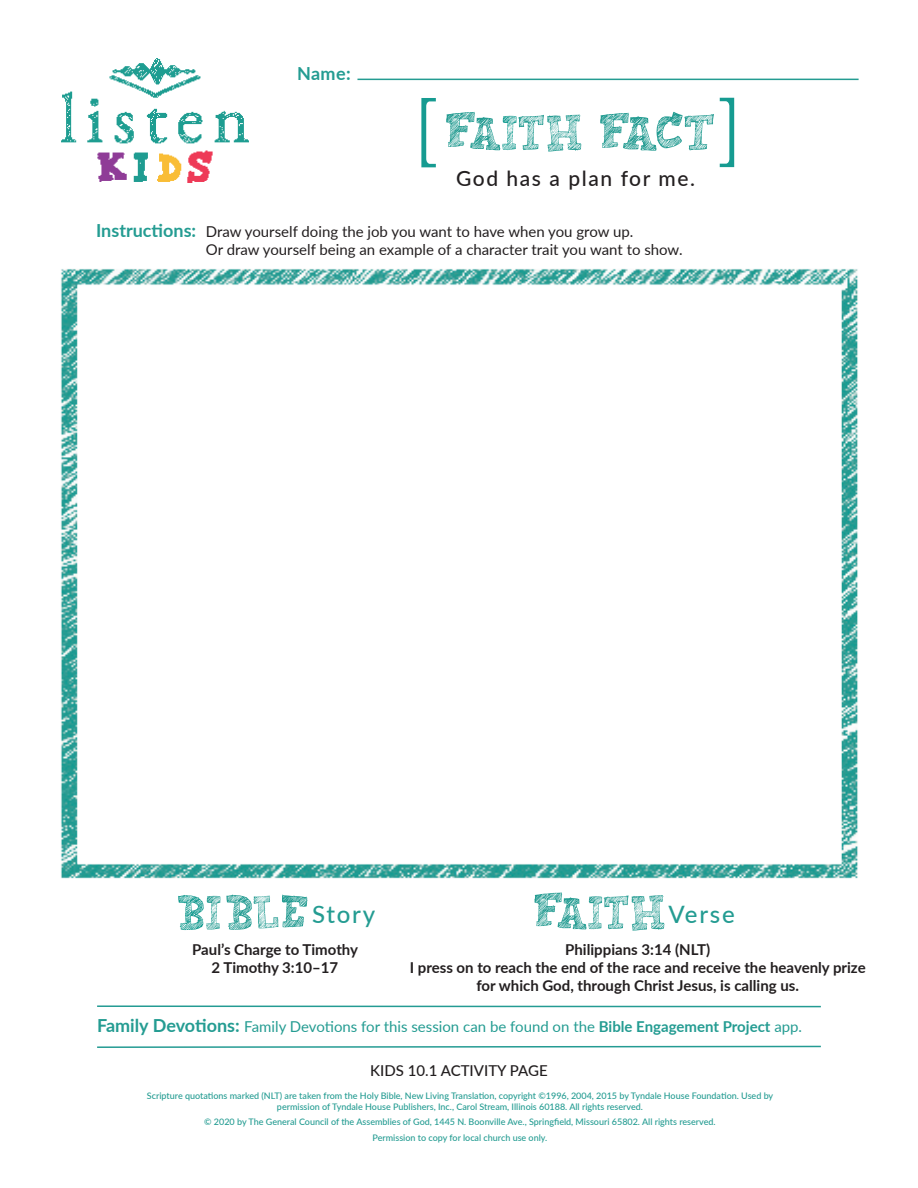
<style>
.page{position:relative;width:918px;height:1188px;background:#fff}
.page>*{position:absolute;margin:0;border:0;box-sizing:border-box;transform-origin:0 0}
.t1{font:500 24px "Lato";letter-spacing:.075em;color:#249c92}
.t2{font:500 21px "Lato";letter-spacing:.075em;color:#231f20}
.t3{font:700 18px "Lato";color:#249c92}
.t4{font:700 15px/18px "Lato";color:#231f20;text-align:center}
.t5{font:15px "Lato";color:#231f20}
.t6{font:15px "Lato";color:#249c92}
.t7{font:500 15px "Lato";color:#231f20}
.t8{font:500 9px/10.8px "Lato";color:#249c92;text-align:center}
.s1{font-weight:700;font-size:18px}
.s2{font-weight:700}
</style>
<div class="page">
<img style="left:61px;top:58px;width:188px;height:124px">
<img style="left:61px;top:268px;width:797px;height:611px">
<svg style="left:178px;top:894px;width:130px;height:36px"></svg>
<svg style="left:534px;top:892px;width:131px;height:39px"></svg>
<svg style="left:446px;top:112px;width:136px;height:40px"></svg>
<svg style="left:600px;top:112px;width:114px;height:39px"></svg>
<svg style="left:421px;top:98px;width:15px;height:69px"></svg>
<svg style="left:720px;top:98px;width:14px;height:69px"></svg>
<hr style="left:97px;top:1005px;width:724px;height:2px;background:#249b93">
<svg style="left:97px;top:1045px;width:724px;height:3px"></svg>
<hr style="left:357px;top:79px;width:502px;height:1px;background:#249c92">
<h3 class="t3" style="left:297px;top:60px;width:55px">Name:</h3>
<h3 class="t3" style="left:96px;top:217px;width:102px">Instructions:</h3>
<p class="t2" style="left:456px;top:164px;width:241px">God has a plan for me.</p>
<p class="t5" style="left:206px;top:221px;width:429px">Draw yourself doing the job you want to have when you grow up.</p>
<p class="t5" style="left:206px;top:239px;width:478px">Or draw yourself being an example of a character trait you want to show.</p>
<h1 class="t1" style="left:312px;top:897px;width:65px">Story</h1>
<h1 class="t1" style="left:669px;top:897px;width:68px">Verse</h1>
<p class="t4" style="left:192px;top:940px;width:167px">Paul’s Charge to Timothy</p>
<p class="t4" style="left:212px;top:958px;width:128px">2 Timothy 3:10–17</p>
<p class="t4" style="left:565px;top:940px;width:147px">Philippians 3:14 (NLT)</p>
<p class="t4" style="left:410px;top:958px;width:457px">I press on to reach the end of the race and receive the heavenly prize for which God, through Christ Jesus, is calling us.</p>
<h3 class="t6" style="left:97px;top:1016px;width:707px"><span class="s1">Family Devotions:</span> Family Devotions for this session can be found on the <span class="s2">Bible Engagement Project</span> app.</h3>
<p class="t7" style="left:370px;top:1059px;width:179px">KIDS 10.1 ACTIVITY PAGE</p>
<p class="t8" style="left:147px;top:1090px;width:628px">Scripture quotations marked (NLT) are taken from the Holy Bible, New Living Translation, copyright ©1996, 2004, 2015 by Tyndale House Foundation. Used by permission of Tyndale House Publishers, Inc., Carol Stream, Illinois 60188. All rights reserved.</p>
<p class="t8" style="left:204px;top:1114px;width:513px;line-height:15.6px">© 2020 by The General Council of the Assemblies of God, 1445 N. Boonville Ave., Springfield, Missouri 65802. All rights reserved.<br>Permission to copy for local church use only.</p>
</div>
